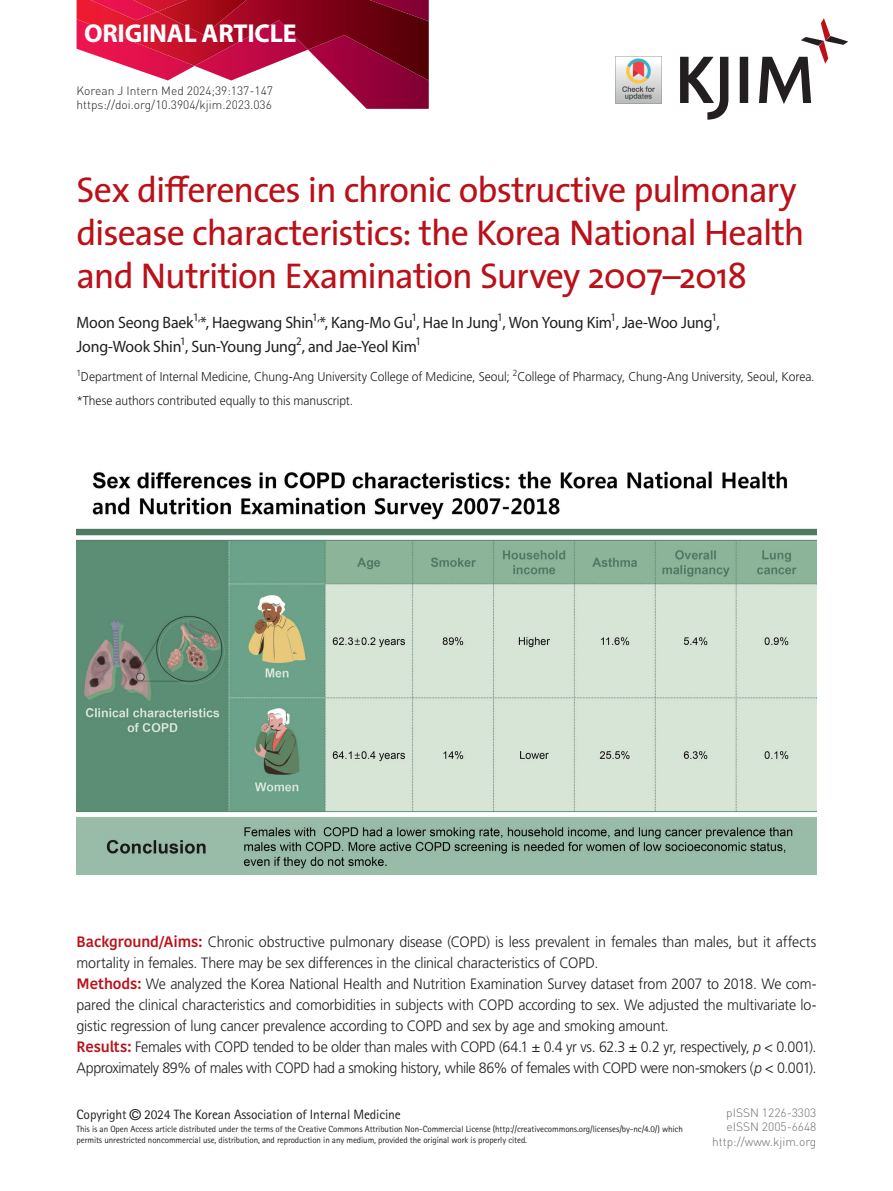
<style>
.page{position:relative;width:893px;height:1191px;background:#fff}
.page>*{position:absolute;margin:0;border:0;box-sizing:border-box;transform-origin:0 0}
.t1{font:36px/43.2px "The Sans";letter-spacing:-.03em;color:#bb1018}
.t2{font:700 25.95px "Myriad Pro";letter-spacing:-.01em;color:#fff}
.t3{font:16.5px/24px "Myriad Pro";letter-spacing:-.01em;color:#231f20;scale:.96 1}
.t4{font:300 15px/21px "Frutiger LT Std";letter-spacing:-.015em;color:#231f20;scale:.95 1}
.t5{font:13.5px "Rotis Sans Serif Std";letter-spacing:-.01em;color:#231f20}
.t6{font:300 12.75px/23.9px "Frutiger LT Std";letter-spacing:-.005em;color:#231f20;scale:.95 1}
.t7{font:300 12px/14.4px "DIN Pro";color:#231f20}
.t8{font:300 12px/14.4px "DIN Pro";color:#6c6d70;text-align:right}
.t9{font:9px/10.8px "Rotis Sans Serif Std";letter-spacing:-.01em;color:#231f20}
.s1{font-family:"Kohinoor Bangla";font-weight:600;color:#bb1018}
.s2{font-style:italic}
.s3{font-family:"Helvetica";font-size:15px}
</style>
<div class="page">
<svg style="left:167px;top:80px;width:262px;height:29px"></svg>
<img style="left:77px;top:0;width:352px;height:80px">
<img style="left:157px;top:0;width:132px;height:35px">
<svg style="left:680px;top:18px;width:168px;height:102px"></svg>
<img style="left:77px;top:471px;width:739px;height:403px">
<img style="left:615px;top:56px;width:47px;height:47px">
<h2 class="t2" style="left:84px;top:17px;width:214px">ORIGINAL ARTICLE</h2>
<p class="t7" style="left:77px;top:83px;width:198px">Korean J Intern Med 2024;39:137-147 https://doi.org/10.3904/kjim.2023.036</p>
<h1 class="t1" style="left:77px;top:167px;width:729px">Sex differences in chronic obstructive pulmonary disease characteristics: the Korea National Health and Nutrition Examination Survey 2007–2018</h1>
<p class="t3" style="left:77px;top:310px;width:672px">Moon Seong Baek<sup>1,</sup>*, Haegwang Shin<sup>1,</sup>*, Kang-Mo Gu<sup>1</sup>, Hae In Jung<sup>1</sup>, Won Young Kim<sup>1</sup>, Jae-Woo Jung<sup>1</sup>,<br>Jong-Wook Shin<sup>1</sup>, Sun-Young Jung<sup>2</sup>, and Jae-Yeol Kim<sup>1</sup></p>
<p class="t6" style="left:77px;top:365px;width:778px"><sup>1</sup>Department of Internal Medicine, Chung-Ang University College of Medicine, Seoul; <sup>2</sup>College of Pharmacy, Chung-Ang University, Seoul, Korea. *These authors contributed equally to this manuscript.</p>
<p class="t4" style="left:77px;top:931px;width:780px"><span class="s1">Background/Aims:</span> Chronic obstructive pulmonary disease (COPD) is less prevalent in females than males, but it affects mortality in females. There may be sex differences in the clinical characteristics of COPD.<br><span class="s1">Methods:</span> We analyzed the Korea National Health and Nutrition Examination Survey dataset from 2007 to 2018. We com&shy;pared the clinical characteristics and comorbidities in subjects with COPD according to sex. We adjusted the multivariate lo&shy;gistic regression of lung cancer prevalence according to COPD and sex by age and smoking amount.<br><span class="s1">Results:</span> Females with COPD tended to be older than males with COPD (64.1 ± 0.4 yr vs. 62.3 ± 0.2 yr, respectively, <span class="s2">p</span> &lt; 0.001).<br>Approximately 89% of males with COPD had a smoking history, while 86% of females with COPD were non-smokers (<span class="s2">p</span> &lt; 0.001).</p>
<p class="t5" style="left:77px;top:1106px;width:326px">Copyright <span class="s3">©</span> 2024 The Korean Association of Internal Medicine</p>
<p class="t9" style="left:77px;top:1123px;width:608px">This is an Open Access article distributed under the terms of the Creative Commons Attribution Non-Commercial License (http://creativecommons.org/licenses/by-nc/4.0/) which permits unrestricted noncommercial use, distribution, and reproduction in any medium, provided the original work is properly cited.</p>
<p class="t8" style="left:712px;top:1105px;width:106px">pISSN 1226-3303 eISSN 2005-6648 http://www.kjim.org</p>
</div>
